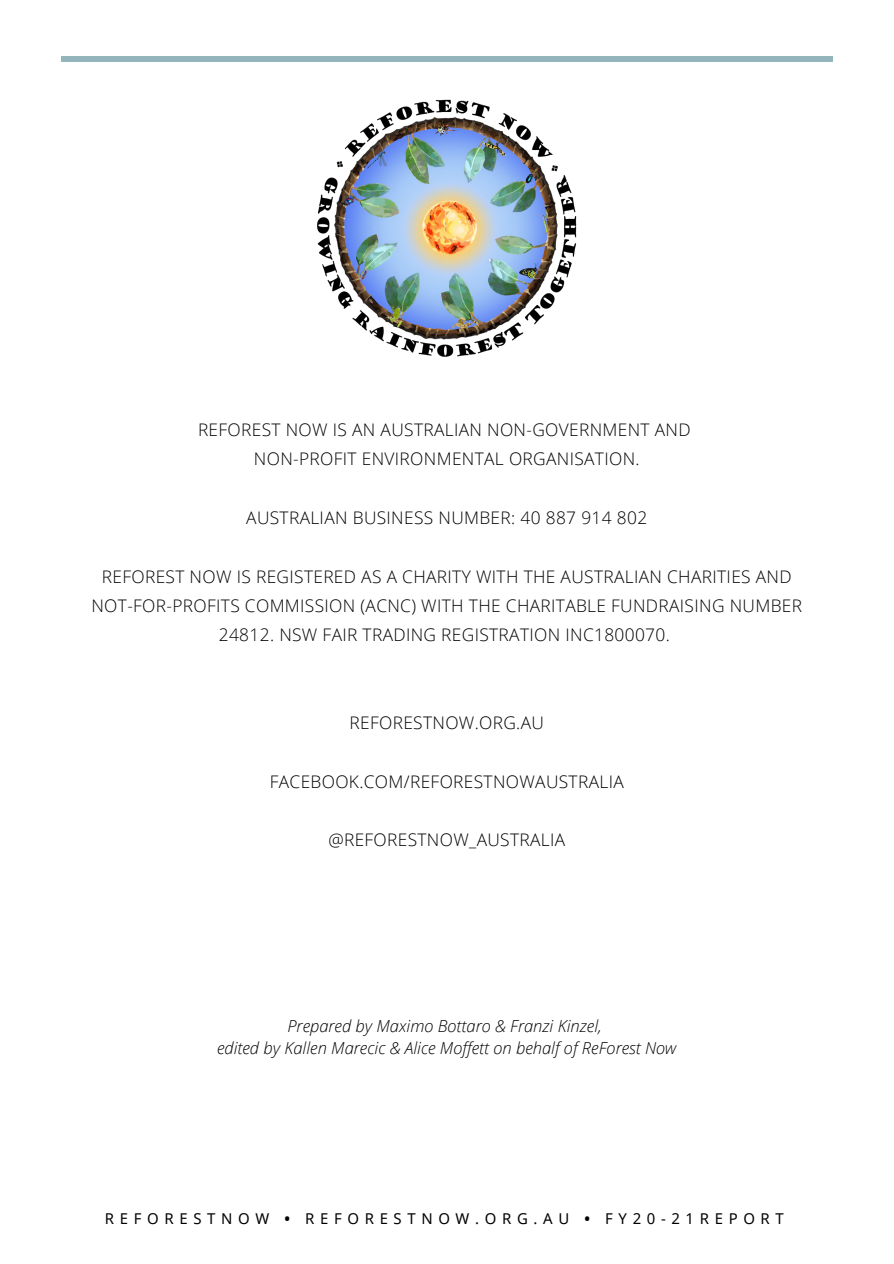
<style>
.page{position:relative;width:894px;height:1264px;background:#fff}
.page>*{position:absolute;margin:0;border:0;box-sizing:border-box;transform-origin:0 0}
.t1{font:300 17.4px/29.2px "Open Sans";letter-spacing:.02em;color:#000;text-align:center}
.t2{font:italic 300 16.5px/22.5px "Open Sans";color:#000;text-align:center}
.t3{font:14.85px "Noto Sans";letter-spacing:.38em;color:#000}
.s1{font-weight:700}
</style>
<div class="page">
<hr style="left:61px;top:57px;width:771px;height:4px;background:#94b5bc">
<img style="left:317px;top:99px;width:260px;height:258px">
<p class="t1" style="left:198px;top:414px;width:494px">REFOREST NOW IS AN AUSTRALIAN NON-GOVERNMENT AND<br>NON-PROFIT ENVIRONMENTAL ORGANISATION.</p>
<p class="t1" style="left:246px;top:502px;width:402px">AUSTRALIAN BUSINESS NUMBER: 40 887 914 802</p>
<p class="t1" style="left:91px;top:561px;width:712px">REFOREST NOW IS REGISTERED AS A CHARITY WITH THE AUSTRALIAN CHARITIES AND<br>NOT-FOR-PROFITS COMMISSION (ACNC) WITH THE CHARITABLE FUNDRAISING NUMBER<br>24812. NSW FAIR TRADING REGISTRATION INC1800070.</p>
<p class="t1" style="left:349px;top:707px;width:196px">REFORESTNOW.ORG.AU</p>
<p class="t1" style="left:270px;top:766px;width:355px">FACEBOOK.COM/REFORESTNOWAUSTRALIA</p>
<p class="t1" style="left:328px;top:824px;width:238px">@REFORESTNOW_AUSTRALIA</p>
<p class="t2" style="left:217px;top:1014px;width:461px">Prepared by Maximo Bottaro &amp; Franzi Kinzel,<br>edited by Kallen Marecic &amp; Alice Moffett on behalf of ReForest Now</p>
<p class="t3" style="left:105px;top:1207px;width:680px">REFORESTNOW <span class="s1">•</span> REFORESTNOW.ORG.AU <span class="s1">•</span> FY20-21REPORT</p>
</div>
